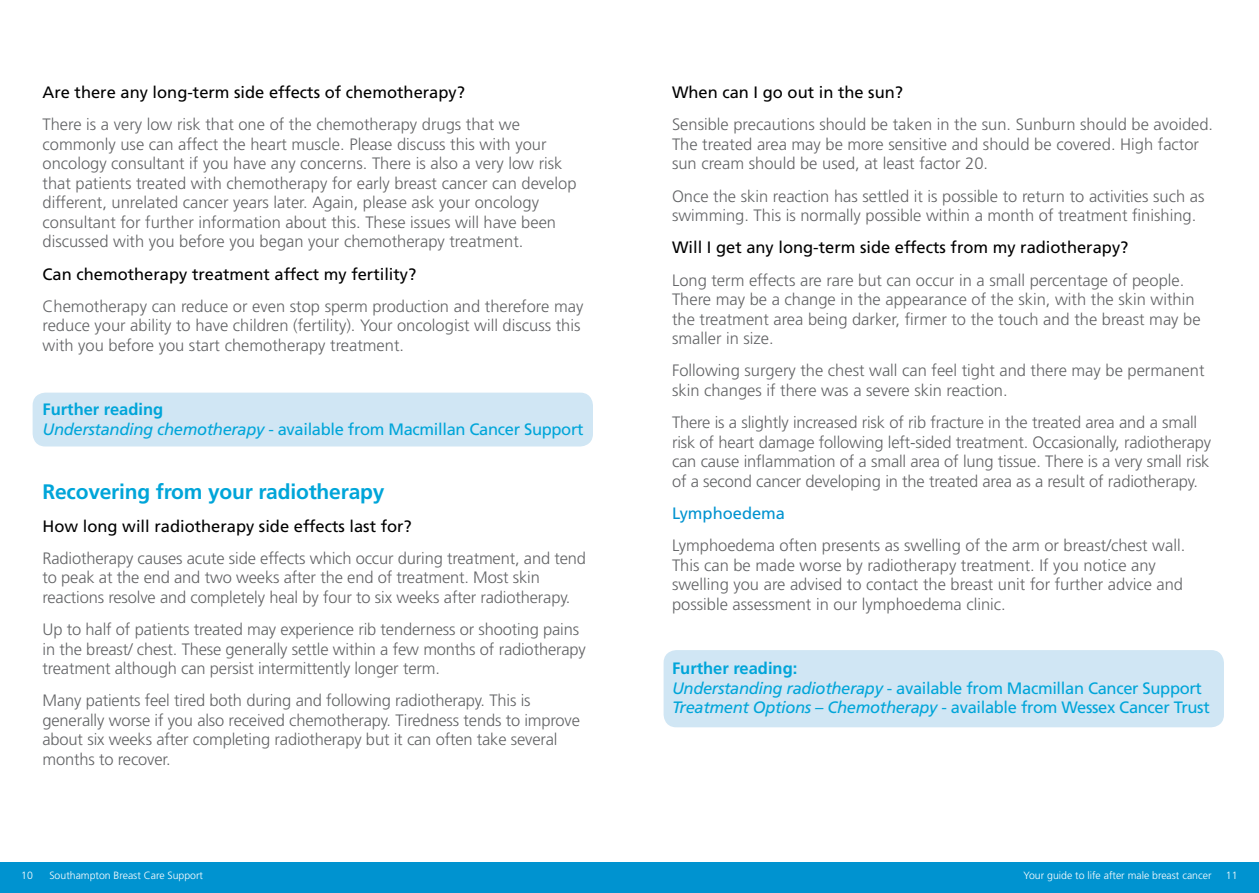
<style>
.page{position:relative;width:1259px;height:893px;background:#fff}
.page>*{position:absolute;margin:0;border:0;box-sizing:border-box;transform-origin:0 0}
.t1{font:700 21px "Frutiger";letter-spacing:-.01em;color:#00a5d9}
.t2{font:300 16.5px/19.5px "Frutiger";color:#636466}
.t3{font:16.5px/19.5px "Frutiger";letter-spacing:-.02em;color:#00a5d9}
.t4{font:16.5px "Frutiger";color:#000}
.t5{font:16.5px "Frutiger";color:#0093d0}
.t6{font:300 10.5px "Frutiger";color:#fff}
.s1{font-weight:700}
.s2{font-style:italic}
</style>
<div class="page">
<div style="left:0;top:862px;width:1259px;height:31px;background:#0093d0"></div>
<div style="left:663px;top:650px;width:561px;height:77px;background:#d0e6f4;border-radius:13px"></div>
<div style="left:33px;top:393px;width:560px;height:53px;background:#d0e6f4;border-radius:13px"></div>
<p class="t4" style="left:43px;top:83px;width:424px">Are there any long-term side effects of chemotherapy?</p>
<p class="t2" style="left:43px;top:115px;width:535px">There is a very low risk that one of the chemotherapy drugs that we commonly use can affect the heart muscle. Please discuss this with your oncology consultant if you have any concerns. There is also a very low risk that patients treated with chemotherapy for early breast cancer can develop different, unrelated cancer years later. Again, please ask your oncology consultant for further information about this. These issues will have been discussed with you before you began your chemotherapy treatment.</p>
<p class="t4" style="left:43px;top:264px;width:375px">Can chemotherapy treatment affect my fertility?</p>
<p class="t2" style="left:43px;top:296px;width:542px">Chemotherapy can reduce or even stop sperm production and therefore may reduce your ability to have children (fertility). Your oncologist will discuss this with you before you start chemotherapy treatment.</p>
<p class="t3" style="left:43px;top:400px;width:542px"><span class="s1">Further reading<br></span><span class="s2">Understanding chemotherapy</span> - available from Macmillan Cancer Support</p>
<p class="t1" style="left:43px;top:480px;width:343px">Recovering from your radiotherapy</p>
<p class="t4" style="left:43px;top:516px;width:371px">How long will radiotherapy side effects last for?</p>
<p class="t2" style="left:43px;top:548px;width:545px">Radiotherapy causes acute side effects which occur during treatment, and tend to peak at the end and two weeks after the end of treatment. Most skin reactions resolve and completely heal by four to six weeks after radiotherapy.</p>
<p class="t2" style="left:43px;top:620px;width:545px">Up to half of patients treated may experience rib tenderness or shooting pains in the breast/ chest. These generally settle within a few months of radiotherapy treatment although can persist intermittently longer term.</p>
<p class="t2" style="left:43px;top:691px;width:539px">Many patients feel tired both during and following radiotherapy. This is generally worse if you also received chemotherapy. Tiredness tends to improve about six weeks after completing radiotherapy but it can often take several months to recover.</p>
<p class="t4" style="left:672px;top:83px;width:233px">When can I go out in the sun?</p>
<p class="t2" style="left:672px;top:115px;width:543px">Sensible precautions should be taken in the sun. Sunburn should be avoided.<br>The treated area may be more sensitive and should be covered. High factor sun cream should be used, at least factor 20.</p>
<p class="t2" style="left:672px;top:186px;width:534px">Once the skin reaction has settled it is possible to return to activities such as swimming. This is normally possible within a month of treatment finishing.</p>
<p class="t4" style="left:672px;top:238px;width:458px">Will I get any long-term side effects from my radiotherapy?</p>
<p class="t2" style="left:672px;top:270px;width:530px">Long term effects are rare but can occur in a small percentage of people.<br>There may be a change in the appearance of the skin, with the skin within the treatment area being darker, firmer to the touch and the breast may be smaller in size.</p>
<p class="t2" style="left:672px;top:361px;width:534px">Following surgery the chest wall can feel tight and there may be permanent skin changes if there was a severe skin reaction.</p>
<p class="t2" style="left:672px;top:413px;width:540px">There is a slightly increased risk of rib fracture in the treated area and a small risk of heart damage following left-sided treatment. Occasionally, radiotherapy can cause inflammation of a small area of lung tissue. There is a very small risk of a second cancer developing in the treated area as a result of radiotherapy.</p>
<p class="t5" style="left:672px;top:503px;width:115px">Lymphoedema</p>
<p class="t2" style="left:672px;top:536px;width:515px">Lymphoedema often presents as swelling of the arm or breast/chest wall.<br>This can be made worse by radiotherapy treatment. If you notice any swelling you are advised to contact the breast unit for further advice and possible assessment in our lymphoedema clinic.</p>
<p class="t3" style="left:672px;top:658px;width:539px"><span class="s1">Further reading:<br></span><span class="s2">Understanding radiotherapy</span> - available from Macmillan Cancer Support<br><span class="s2">Treatment Options – Chemotherapy</span> - available from Wessex Cancer Trust</p>
<p class="t6" style="left:21px;top:869px;width:13px">10</p>
<p class="t6" style="left:49px;top:869px;width:155px">Southampton Breast Care Support</p>
<p class="t6" style="left:1023px;top:869px;width:189px">Your guide to life after male breast cancer</p>
<p class="t6" style="left:1225px;top:869px;width:13px">11</p>
</div>
